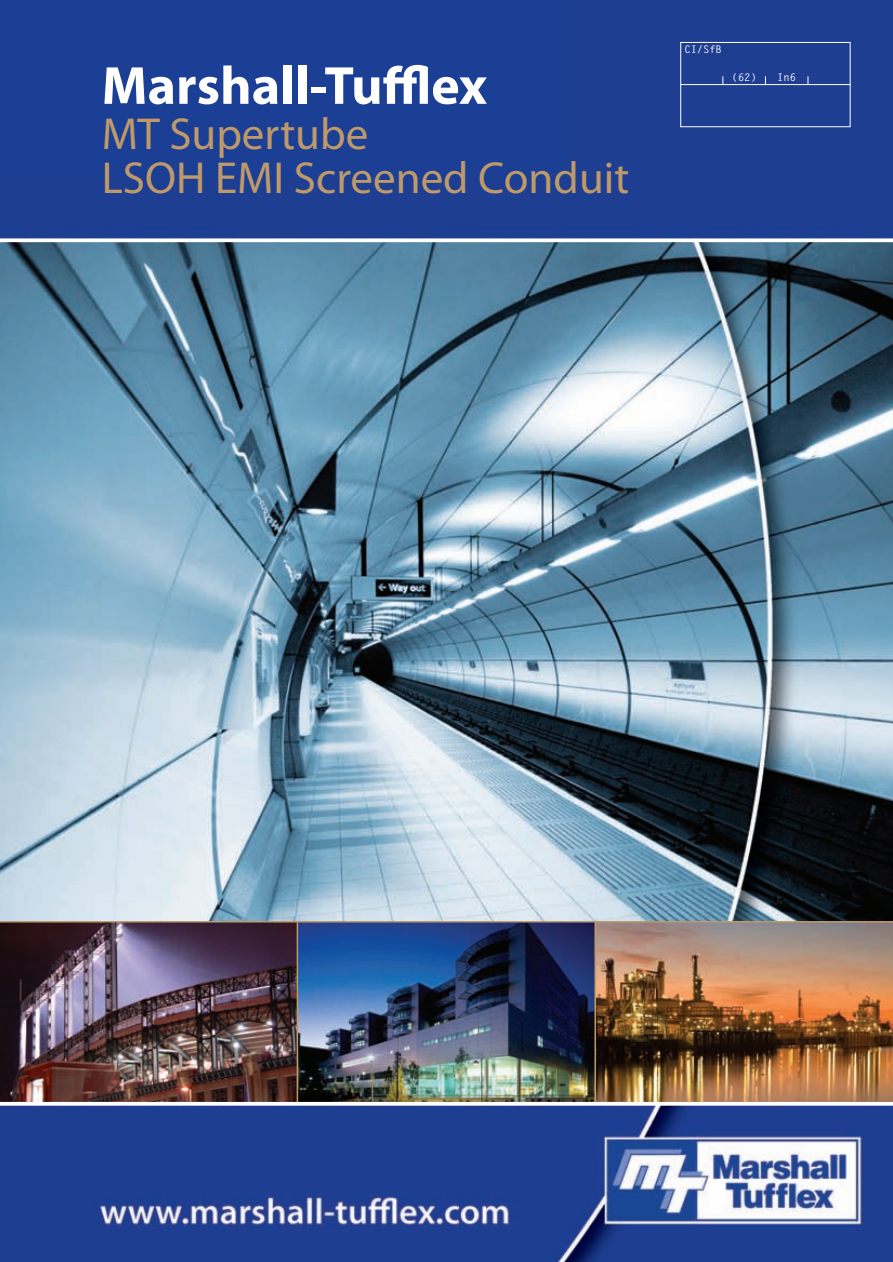
<style>
.page{position:relative;width:893px;height:1262px;background:#fff}
.page>*{position:absolute;margin:0;border:0;box-sizing:border-box;transform-origin:0 0}
.t1{font:700 54px "Myriad Pro";color:#fff}
.t2{font:45px/44.7px "Myriad Pro";color:#be996a}
.t3{font:700 10.5px "Letter Gothic Std";letter-spacing:-.005em;color:#fff}
</style>
<div class="page">
<img style="left:0;top:0;width:892px;height:1262px">
<img style="left:0;top:922px;width:296px;height:180px">
<img style="left:298px;top:922px;width:296px;height:180px">
<img style="left:596px;top:922px;width:296px;height:180px">
<hr style="left:0;top:921px;width:892px;height:1px;background:#be996a">
<hr style="left:296px;top:922px;width:2px;height:181px;background:#be996a">
<hr style="left:594px;top:922px;width:2px;height:181px;background:#be996a">
<svg style="left:0;top:238px;width:892px;height:4px"></svg>
<svg style="left:0;top:1102px;width:892px;height:4px"></svg>
<div style="left:680px;top:42px;width:170px;height:85px;border:1px solid #fff"></div>
<hr style="left:680px;top:84px;width:170px;height:1px;background:#fff">
<p class="t1" style="left:102px;top:65px;width:387px">Marshall-Tufflex</p>
<p class="t2" style="left:102px;top:115px;width:529px">MT Supertube<br>LSOH EMI Screened Conduit</p>
<p class="t3" style="left:684px;top:45px;width:39px">CI/SfB</p>
<p class="t3" style="left:731px;top:72px;width:66px">(62) In6</p>
</div>
